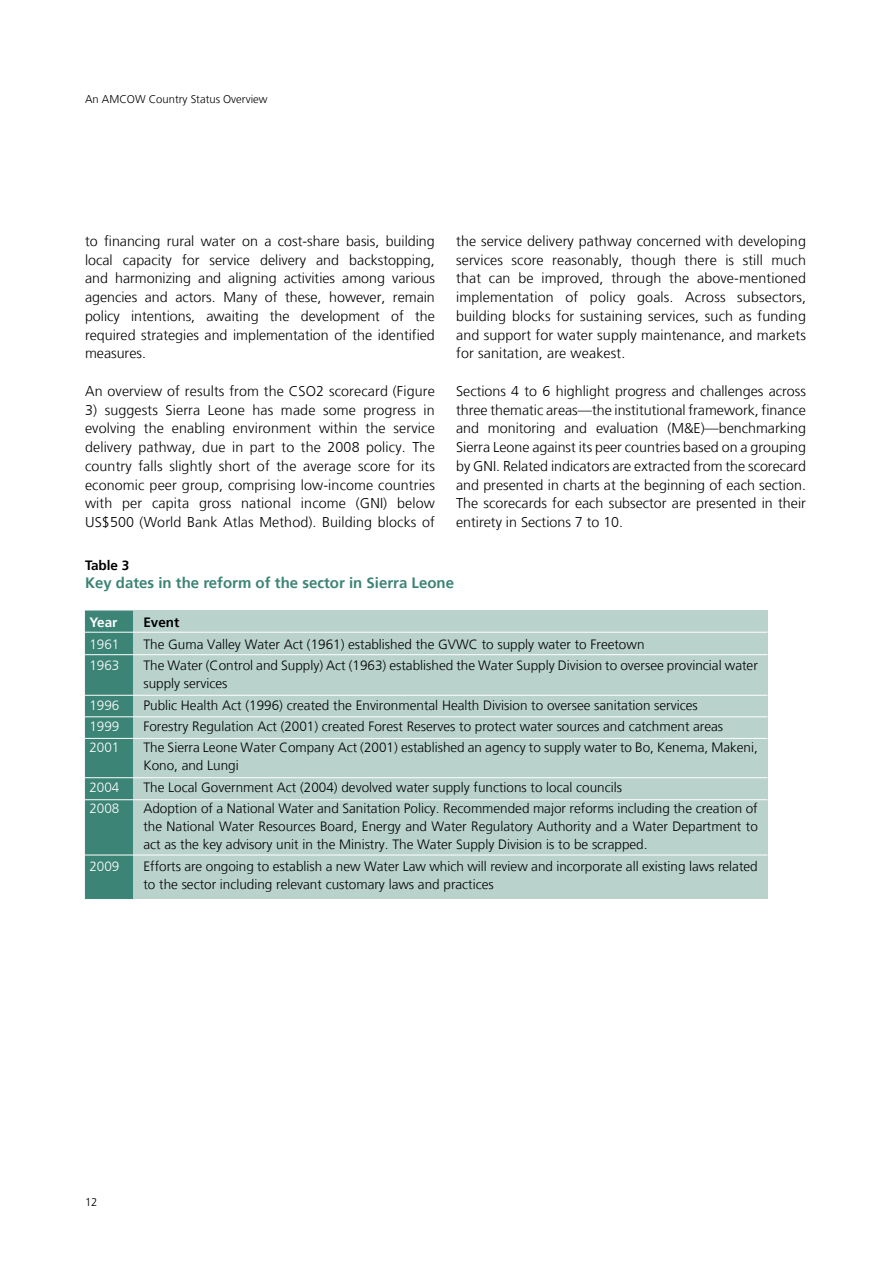
<style>
.page{position:relative;width:891px;height:1269px;background:#fff}
.page>*{position:absolute;margin:0;border:0;box-sizing:border-box;transform-origin:0 0}
.t1{font:700 15px "Frutiger 65";color:#3c8476}
.t2{font:300 14.25px/18.8px "Frutiger LT";letter-spacing:.01em;color:#000;text-align:justify}
.t3{font:300 13.5px/18px "Frutiger LT";color:#000}
.t4{font:300 13.5px "Frutiger LT";color:#fff}
.t5{font:700 13.5px "Frutiger 65";color:#000}
.t6{font:700 13.5px "Frutiger 65";color:#fff}
.t7{font:300 11.25px "Frutiger LT";color:#000}
</style>
<div class="page">
<div style="left:85px;top:611px;width:50px;height:288px;background:#3c8476"></div>
<div style="left:133px;top:611px;width:634px;height:288px;background:#b9d2cb"></div>
<hr style="left:85px;top:632px;width:682px;height:1px;background:#fff">
<hr style="left:85px;top:654px;width:682px;height:1px;background:#fff">
<hr style="left:85px;top:695px;width:682px;height:1px;background:#fff">
<hr style="left:85px;top:716px;width:682px;height:1px;background:#fff">
<hr style="left:85px;top:738px;width:682px;height:1px;background:#fff">
<hr style="left:85px;top:777px;width:682px;height:1px;background:#fff">
<hr style="left:85px;top:799px;width:682px;height:1px;background:#fff">
<hr style="left:85px;top:855px;width:682px;height:1px;background:#fff">
<p class="t7" style="left:85px;top:93px;width:184px">An AMCOW Country Status Overview</p>
<p class="t2" style="left:85px;top:232px;width:351px">to financing rural water on a cost-share basis, building local capacity for service delivery and backstopping, and harmonizing and aligning activities among various agencies and actors. Many of these, however, remain policy intentions, awaiting the development of the required strategies and implementation of the identified measures.</p>
<p class="t2" style="left:85px;top:382px;width:351px">An overview of results from the CSO2 scorecard (Figure</p>
<p class="t2" style="left:85px;top:401px;width:351px">3) suggests Sierra Leone has made some progress in evolving the enabling environment within the service delivery pathway, due in part to the 2008 policy. The country falls slightly short of the average score for its economic peer group, comprising low-income countries with per capita gross national income (GNI) below US$500 (World Bank Atlas Method). Building blocks of</p>
<p class="t2" style="left:456px;top:232px;width:351px">the service delivery pathway concerned with developing services score reasonably, though there is still much that can be improved, through the above-mentioned implementation of policy goals. Across subsectors, building blocks for sustaining services, such as funding and support for water supply maintenance, and markets for sanitation, are weakest.</p>
<p class="t2" style="left:456px;top:382px;width:351px">Sections 4 to 6 highlight progress and challenges across three thematic areas—the institutional framework, finance and monitoring and evaluation (M&amp;E)—benchmarking Sierra Leone against its peer countries based on a grouping by GNI. Related indicators are extracted from the scorecard and presented in charts at the beginning of each section.<br>The scorecards for each subsector are presented in their entirety in Sections 7 to 10.</p>
<p class="t5" style="left:85px;top:558px;width:46px">Table 3</p>
<p class="t1" style="left:85px;top:574px;width:371px">Key dates in the reform of the sector in Sierra Leone</p>
<p class="t6" style="left:89px;top:614px;width:30px">Year</p>
<p class="t5" style="left:143px;top:614px;width:38px">Event</p>
<p class="t4" style="left:89px;top:636px;width:32px">1961</p>
<p class="t3" style="left:143px;top:635px;width:503px">The Guma Valley Water Act (1961) established the GVWC to supply water to Freetown</p>
<p class="t4" style="left:89px;top:658px;width:32px">1963</p>
<p class="t3" style="left:143px;top:657px;width:616px">The Water (Control and Supply) Act (1963) established the Water Supply Division to oversee provincial water supply services</p>
<p class="t4" style="left:89px;top:697px;width:32px">1996</p>
<p class="t3" style="left:143px;top:696px;width:556px">Public Health Act (1996) created the Environmental Health Division to oversee sanitation services</p>
<p class="t4" style="left:89px;top:719px;width:32px">1999</p>
<p class="t3" style="left:143px;top:718px;width:581px">Forestry Regulation Act (2001) created Forest Reserves to protect water sources and catchment areas</p>
<p class="t4" style="left:89px;top:740px;width:32px">2001</p>
<p class="t3" style="left:143px;top:739px;width:616px">The Sierra Leone Water Company Act (2001) established an agency to supply water to Bo, Kenema, Makeni,<br>Kono, and Lungi</p>
<p class="t4" style="left:89px;top:780px;width:32px">2004</p>
<p class="t3" style="left:143px;top:779px;width:480px">The Local Government Act (2004) devolved water supply functions to local councils</p>
<p class="t4" style="left:89px;top:801px;width:32px">2008</p>
<p class="t3" style="left:143px;top:800px;width:616px;text-align:justify">Adoption of a National Water and Sanitation Policy. Recommended major reforms including the creation of the National Water Resources Board, Energy and Water Regulatory Authority and a Water Department to act as the key advisory unit in the Ministry. The Water Supply Division is to be scrapped.</p>
<p class="t4" style="left:89px;top:859px;width:32px">2009</p>
<p class="t3" style="left:143px;top:857px;width:616px">Efforts are ongoing to establish a new Water Law which will review and incorporate all existing laws related to the sector including relevant customary laws and practices</p>
<p class="t7" style="left:85px;top:1195px;width:14px">12</p>
</div>
